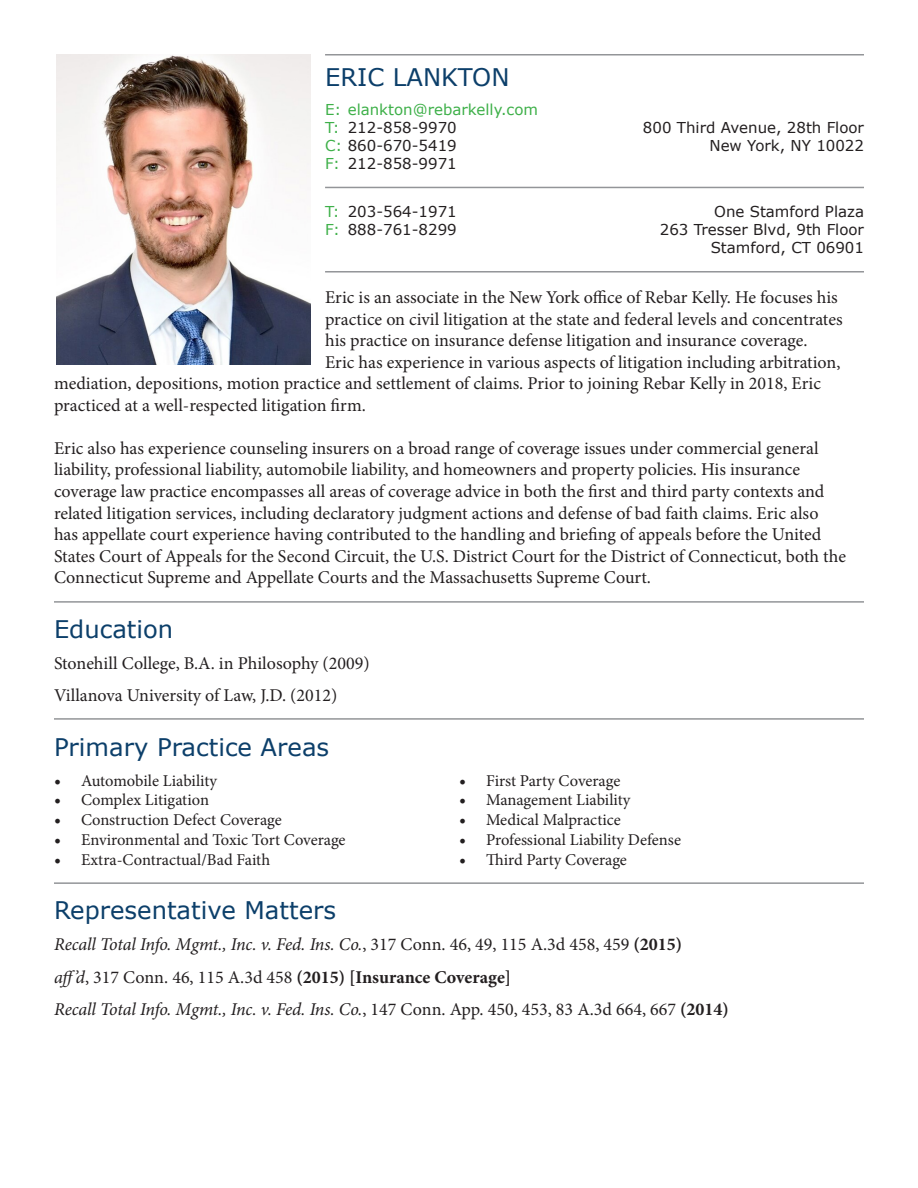
<style>
.page{position:relative;width:918px;height:1188px;background:#fff}
.page>*{position:absolute;margin:0;border:0;box-sizing:border-box;transform-origin:0 0}
.t1{font:24.3px "Verdana";color:#0c3f6a}
.Paragraph_Style_1{font:18px/21.6px "Minion Pro";color:#231f20}
.Paragraph_Style_1-2{font:italic 18px "Minion Pro";letter-spacing:-.01em;color:#231f20}
.Paragraph_Style_1-3{font:700 18px "Minion Pro";color:#231f20}
.t2{font:16.5px "Minion Pro";color:#231f20}
.t3{font:15px "Verdana";color:#231f20}
.t4{font:15px/18px "Verdana";color:#3eb049}
.s1{color:#3eb049}
.s2{font-size:18px}
.s3{font-style:normal}
.s4{font-weight:700;font-style:normal}
.s5{font-weight:400;font-style:italic}
.s6{font-weight:400}
</style>
<div class="page">
<hr style="left:325px;top:54px;width:539px;height:2px;background:#939598">
<img style="left:57px;top:54px;width:253px;height:311px">
<hr style="left:325px;top:187px;width:539px;height:1px;background:#939598">
<hr style="left:325px;top:271px;width:539px;height:2px;background:#939598">
<hr style="left:54px;top:601px;width:810px;height:2px;background:#939598">
<hr style="left:54px;top:718px;width:810px;height:2px;background:#939598">
<hr style="left:54px;top:882px;width:810px;height:2px;background:#939598">
<p class="t1" style="left:325px;top:60px;width:186px">ERIC LANKTON</p>
<p class="t4" style="left:325px;top:100px;width:215px">E: elankton@rebarkelly.com</p>
<p class="t4" style="left:325px;top:118px;width:16px">T:</p>
<p class="t3" style="left:325px;top:135px;width:133px"><span class="s1">C:</span> 860-670-5419</p>
<p class="t4" style="left:325px;top:154px;width:16px">F:</p>
<p class="t3" style="left:348px;top:117px;width:111px">212-858-9970</p>
<p class="t3" style="left:348px;top:153px;width:111px">212-858-9971</p>
<p class="t4" style="left:325px;top:203px;width:16px">T:<br>F:</p>
<p class="t3" style="left:348px;top:202px;width:111px">203-564-1971</p>
<p class="t3" style="left:348px;top:220px;width:111px">888-761-8299</p>
<p class="t3" style="left:643px;top:117px;width:223px">800 Third Avenue, 28th Floor</p>
<p class="t3" style="left:710px;top:135px;width:156px">New York, NY 10022</p>
<p class="t3" style="left:714px;top:202px;width:151px">One Stamford Plaza</p>
<p class="t3" style="left:660px;top:220px;width:206px">263 Tresser Blvd, 9th Floor</p>
<p class="t3" style="left:711px;top:238px;width:155px">Stamford, CT 06901</p>
<p class="Paragraph_Style_1" style="left:325px;top:287px;width:519px">Eric is an associate in the New York office of Rebar Kelly. He focuses his practice on civil litigation at the state and federal levels and concentrates his practice on insurance defense litigation and insurance coverage.<br>Eric has experience in various aspects of litigation including arbitration,</p>
<p class="Paragraph_Style_1" style="left:54px;top:373px;width:768px">mediation, depositions, motion practice and settlement of claims. Prior to joining Rebar Kelly in 2018, Eric practiced at a well-respected litigation firm.</p>
<p class="Paragraph_Style_1" style="left:54px;top:437px;width:794px">Eric also has experience counseling insurers on a broad range of coverage issues under commercial general liability, professional liability, automobile liability, and homeowners and property policies. His insurance coverage law practice encompasses all areas of coverage advice in both the first and third party contexts and related litigation services, including declaratory judgment actions and defense of bad faith claims. Eric also has appellate court experience having contributed to the handling and briefing of appeals before the United States Court of Appeals for the Second Circuit, the U.S. District Court for the District of Connecticut, both the Connecticut Supreme and Appellate Courts and the Massachusetts Supreme Court.</p>
<p class="t1" style="left:54px;top:613px;width:121px">Education</p>
<p class="Paragraph_Style_1" style="left:54px;top:652px;width:317px">Stonehill College, B.A. in Philosophy (2009)</p>
<p class="Paragraph_Style_1" style="left:54px;top:685px;width:285px">Villanova University of Law, J.D. (2012)</p>
<p class="t1" style="left:54px;top:730px;width:277px">Primary Practice Areas</p>
<p class="t2" style="left:54px;top:769px;width:165px"><span class="s2">•</span> Automobile Liability</p>
<p class="t2" style="left:54px;top:789px;width:157px"><span class="s2">•</span> Complex Litigation</p>
<p class="t2" style="left:54px;top:809px;width:229px"><span class="s2">•</span> Construction Defect Coverage</p>
<p class="t2" style="left:54px;top:829px;width:293px"><span class="s2">•</span> Environmental and Toxic Tort Coverage</p>
<p class="t2" style="left:54px;top:848px;width:218px"><span class="s2">•</span> Extra-Contractual/Bad Faith</p>
<p class="t1" style="left:54px;top:894px;width:284px">Representative Matters</p>
<p class="t2" style="left:459px;top:769px;width:163px"><span class="s2">•</span> First Party Coverage</p>
<p class="t2" style="left:459px;top:789px;width:173px"><span class="s2">•</span> Management Liability</p>
<p class="t2" style="left:459px;top:809px;width:163px"><span class="s2">•</span> Medical Malpractice</p>
<p class="t2" style="left:459px;top:829px;width:224px"><span class="s2">•</span> Professional Liability Defense</p>
<p class="t2" style="left:459px;top:848px;width:169px"><span class="s2">•</span> Third Party Coverage</p>
<p class="Paragraph_Style_1-2" style="left:54px;top:932px;width:630px">Recall Total Info. Mgmt., Inc. v. Fed. Ins. Co.<span class="s3">, 317 Conn. 46, 49, 115 A.3d 458, 459</span> <span class="s4">(2015)</span></p>
<p class="Paragraph_Style_1-3" style="left:54px;top:964px;width:459px"><span class="s5">aff’d</span><span class="s6">, 317 Conn. 46, 115 A.3d 458</span> (2015) [Insurance Coverage]</p>
<p class="Paragraph_Style_1-2" style="left:54px;top:997px;width:676px">Recall Total Info. Mgmt., Inc. v. Fed. Ins. Co.<span class="s3">, 147 Conn. App. 450, 453, 83 A.3d 664, 667</span> <span class="s4">(2014)</span></p>
</div>
